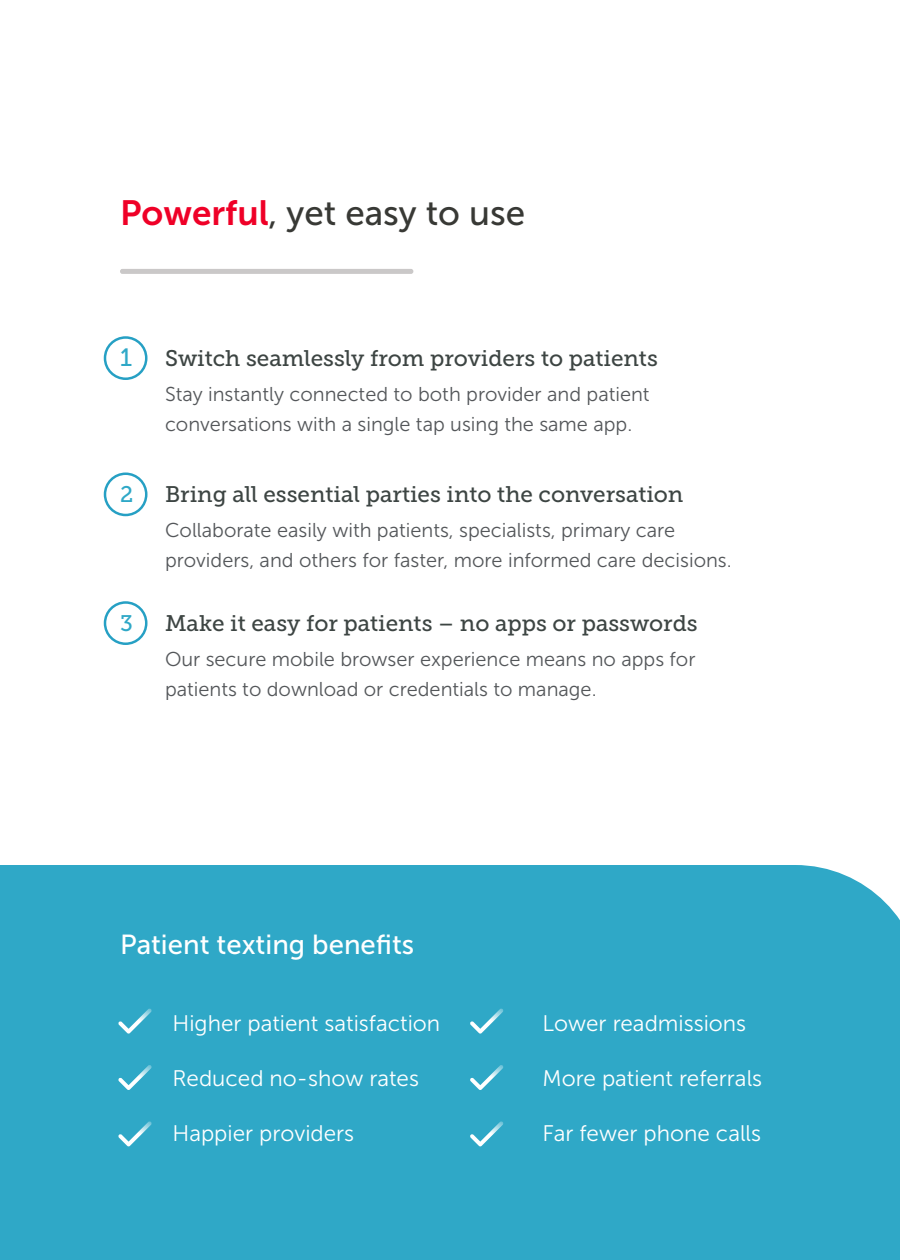
<style>
.page{position:relative;width:900px;height:1260px;background:#fff}
.page>*{position:absolute;margin:0;border:0;box-sizing:border-box;transform-origin:0 0}
.t1{font:35px "Museo Sans 500";color:#383935}
.t2{font:27.5px "Museo Sans 500";color:#fff}
.t3{font:25px "Museo Slab 500";color:#2fa8c7}
.t4{font:22.5px "Museo Slab 500";color:#3d4543}
.Checkboxes{font:22.5px "Museo Sans 300";color:#fff}
.t5{font:22.5px "Museo Slab 500";color:#2fa8c7}
.Number_list_body{font:20px/30px "Museo Sans 300";color:#54575a}
.s1{font-family:"Museo Sans 700";color:#ef0027}
</style>
<div class="page">
<div style="left:0;top:865px;width:900px;height:395px;background:#2fa8c7"></div>
<div style="left:120px;top:269px;width:293px;height:5px;background:#cac8c8;border-radius:2px"></div>
<svg style="left:118px;top:1009px;width:34px;height:25px"></svg>
<svg style="left:470px;top:1009px;width:33px;height:25px"></svg>
<svg style="left:118px;top:1065px;width:34px;height:25px"></svg>
<svg style="left:470px;top:1065px;width:33px;height:25px"></svg>
<svg style="left:118px;top:1121px;width:34px;height:25px"></svg>
<svg style="left:470px;top:1121px;width:33px;height:25px"></svg>
<div style="left:104px;top:336px;width:44px;height:44px;border:2px solid #26a0c4;border-radius:50%"></div>
<div style="left:104px;top:472px;width:44px;height:44px;border:2px solid #26a0c4;border-radius:50%"></div>
<div style="left:104px;top:601px;width:44px;height:44px;border:2px solid #26a0c4;border-radius:50%"></div>
<p class="t1" style="left:120px;top:194px;width:407px"><span class="s1">Powerful</span>, yet easy to use</p>
<p class="t3" style="left:120px;top:344px;width:13px">1</p>
<p class="t4" style="left:165px;top:346px;width:494px">Switch seamlessly from providers to patients</p>
<p class="Number_list_body" style="left:165px;top:380px;width:486px">Stay instantly connected to both provider and patient conversations with a single tap using the same app.</p>
<p class="t5" style="left:120px;top:482px;width:15px">2</p>
<p class="t4" style="left:165px;top:482px;width:520px">Bring all essential parties into the conversation</p>
<p class="Number_list_body" style="left:165px;top:515px;width:568px">Collaborate easily with patients, specialists, primary care providers, and others for faster, more informed care decisions.</p>
<p class="t5" style="left:120px;top:611px;width:14px">3</p>
<p class="t4" style="left:165px;top:611px;width:534px">Make it easy for patients – no apps or passwords</p>
<p class="Number_list_body" style="left:165px;top:645px;width:532px">Our secure mobile browser experience means no apps for patients to download or credentials to manage.</p>
<p class="t2" style="left:120px;top:930px;width:296px">Patient texting benefits</p>
<p class="Checkboxes" style="left:172px;top:1011px;width:269px">Higher patient satisfaction</p>
<p class="Checkboxes" style="left:172px;top:1066px;width:248px">Reduced no-show rates</p>
<p class="Checkboxes" style="left:172px;top:1121px;width:183px">Happier providers</p>
<p class="Checkboxes" style="left:542px;top:1011px;width:205px">Lower readmissions</p>
<p class="Checkboxes" style="left:542px;top:1066px;width:221px">More patient referrals</p>
<p class="Checkboxes" style="left:542px;top:1121px;width:220px">Far fewer phone calls</p>
</div>
